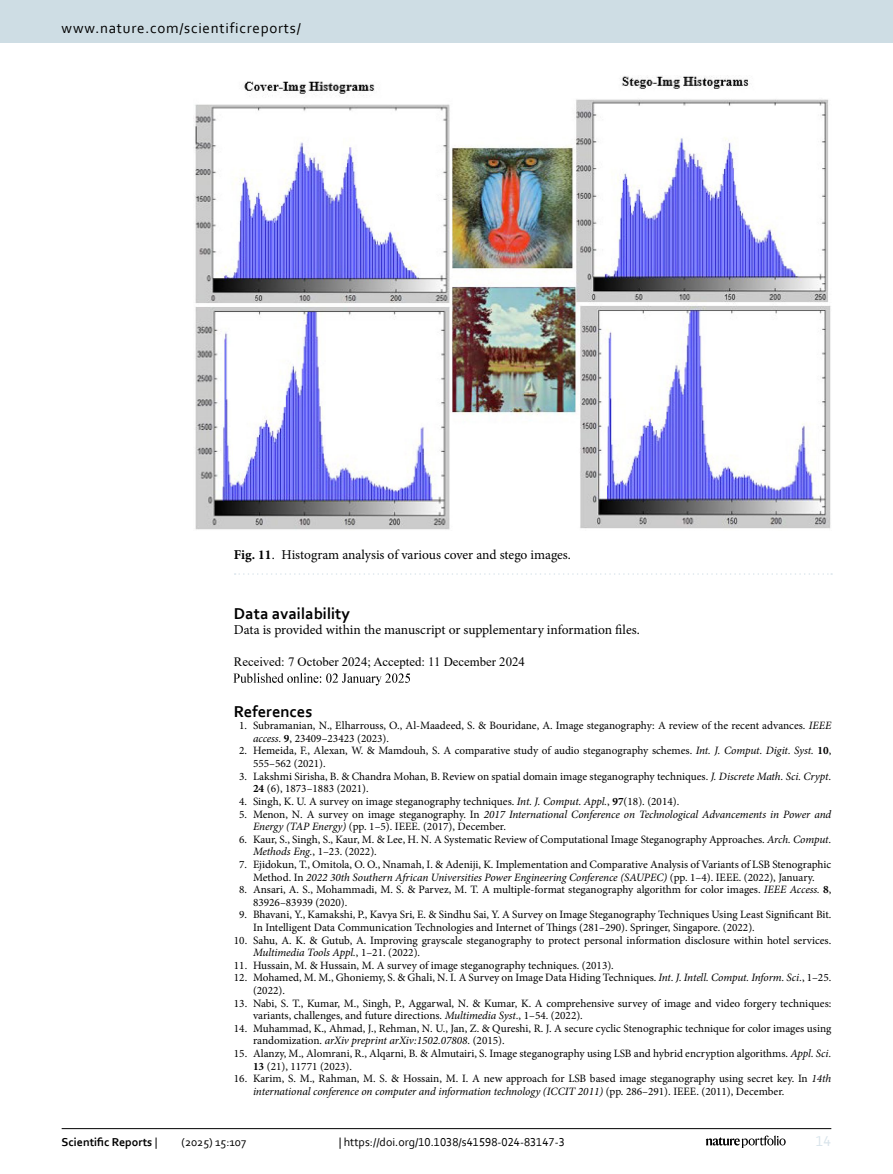
<style>
.page{position:relative;width:893px;height:1174px;background:#fff}
.page>*{position:absolute;margin:0;border:0;box-sizing:border-box;transform-origin:0 0}
.Endmatter_Heading{font:700 16.5px "Corbel";color:#000}
.Literatur_Heading{font:700 16.5px "Corbel";color:#000}
.t1{font:15px "Corbel";letter-spacing:.05em;color:#000}
.t2{font:15px "Corbel";color:#d9e4eb}
.Data_Availability{font:13.5px "Minion Pro";color:#000}
.Figure_Caption{font:13.5px "Minion Pro";letter-spacing:-.005em;color:#000}
.Article_History{font:12.75px "Times New Roman";color:#000}
.t3{font:12px "Corbel";color:#000}
.t4{font:700 12px "Corbel";color:#000}
.Literatur_Entry_1-99{font:11.25px/12.6px "Minion Pro";color:#000}
.Literatur_Entry_1-99-2{font:italic 11.25px/12.6px "Minion Pro";letter-spacing:-.005em;color:#000}
.s1{font-weight:700}
.s2{font-style:italic}
.s3{font-style:normal}
.s4{font-weight:400}
</style>
<div class="page">
<img style="left:234px;top:673px;width:176px;height:13px">
<img style="left:193px;top:76px;width:638px;height:454px">
<svg style="left:235px;top:573px;width:597px;height:2px"></svg>
<hr style="left:62px;top:1128px;width:769px;height:1px;background:#000">
<svg style="left:706px;top:1135px;width:80px;height:12px"></svg>
<div style="left:0;top:0;width:893px;height:43px;background:#cedde4"></div>
<h2 class="t1" style="left:62px;top:18px;width:241px">www.nature.com/scientificreports/</h2>
<p class="Figure_Caption" style="left:234px;top:545px;width:339px"><span class="s1">Fig. 11</span>. Histogram analysis of various cover and stego images.</p>
<p class="Endmatter_Heading" style="left:234px;top:603px;width:118px">Data availability</p>
<p class="Data_Availability" style="left:234px;top:621px;width:407px">Data is provided within the manuscript or supplementary information files.</p>
<p class="Article_History" style="left:234px;top:652px;width:292px">Received: 7 October 2024; Accepted: 11 December 2024</p>
<p class="Literatur_Heading" style="left:234px;top:701px;width:80px">References</p>
<p class="Literatur_Entry_1-99" style="left:253px;top:719px;width:580px;text-indent:-14px">1. Subramanian, N., Elharrouss, O., Al-Maadeed, S. &amp; Bouridane, A. Image steganography: A review of the recent advances. <span class="s2">IEEE access.</span> <span class="s1">9</span>, 23409–23423 (2023).</p>
<p class="Literatur_Entry_1-99" style="left:253px;top:744px;width:580px;text-indent:-14px">2. Hemeida, F., Alexan, W. &amp; Mamdouh, S. A comparative study of audio steganography schemes. <span class="s2">Int. J. Comput. Digit. Syst.</span> <span class="s1">10</span>,<br>555–562 (2021).</p>
<p class="Literatur_Entry_1-99" style="left:253px;top:770px;width:580px;text-indent:-14px">3. Lakshmi Sirisha, B. &amp; Chandra Mohan, B. Review on spatial domain image steganography techniques. <span class="s2">J. Discrete Math. Sci. Crypt.<br></span><span class="s1">24</span> (6), 1873–1883 (2021).</p>
<p class="Literatur_Entry_1-99" style="left:239px;top:795px;width:442px">4. Singh, K. U. A survey on image steganography techniques. <span class="s2">Int. J. Comput. Appl.</span>, <span class="s1">97</span>(18). (2014).</p>
<p class="Literatur_Entry_1-99-2" style="left:253px;top:807px;width:580px;text-indent:-14px"><span class="s3">5. Menon, N. A survey on image steganography. In</span> 2017 International Conference on Technological Advancements in Power and<br>Energy (TAP Energy) <span class="s3">(pp. 1–5). IEEE. (2017), December.</span></p>
<p class="Literatur_Entry_1-99" style="left:253px;top:833px;width:580px;text-indent:-14px">6. Kaur, S., Singh, S., Kaur, M. &amp; Lee, H. N. A Systematic Review of Computational Image Steganography Approaches. <span class="s2">Arch. Comput.<br>Methods Eng.</span>, 1–23. (2022).</p>
<p class="Literatur_Entry_1-99" style="left:239px;top:858px;width:594px;text-align:center">7. Ejidokun, T., Omitola, O. O., Nnamah, I. &amp; Adeniji, K. Implementation and Comparative Analysis of Variants of LSB Stenographic<br>Method. In <span class="s2">2022 30th Southern African Universities Power Engineering Conference (SAUPEC)</span> (pp. 1–4). IEEE. (2022), January.</p>
<p class="Literatur_Entry_1-99" style="left:253px;top:883px;width:580px;text-indent:-14px">8. Ansari, A. S., Mohammadi, M. S. &amp; Parvez, M. T. A multiple-format steganography algorithm for color images. <span class="s2">IEEE Access.</span> <span class="s1">8</span>,<br>83926–83939 (2020).</p>
<p class="Literatur_Entry_1-99" style="left:253px;top:908px;width:580px;text-indent:-14px">9. Bhavani, Y., Kamakshi, P., Kavya Sri, E. &amp; Sindhu Sai, Y. A Survey on Image Steganography Techniques Using Least Significant Bit.<br>In Intelligent Data Communication Technologies and Internet of Things (281–290). Springer, Singapore. (2022).</p>
<p class="Literatur_Entry_1-99" style="left:253px;top:933px;width:580px;text-indent:-19px">10. Sahu, A. K. &amp; Gutub, A. Improving grayscale steganography to protect personal information disclosure within hotel services.<br><span class="s2">Multimedia Tools Appl.</span>, 1–21. (2022).</p>
<p class="Literatur_Entry_1-99" style="left:234px;top:959px;width:381px">11. Hussain, M. &amp; Hussain, M. A survey of image steganography techniques. (2013).</p>
<p class="Literatur_Entry_1-99" style="left:253px;top:971px;width:580px;text-indent:-19px">12. Mohamed, M. M., Ghoniemy, S. &amp; Ghali, N. I. A Survey on Image Data Hiding Techniques. <span class="s2">Int. J. Intell. Comput. Inform. Sci.</span>, 1–25. (2022).</p>
<p class="Literatur_Entry_1-99" style="left:253px;top:996px;width:580px;text-indent:-19px">13. Nabi, S. T., Kumar, M., Singh, P., Aggarwal, N. &amp; Kumar, K. A comprehensive survey of image and video forgery techniques: variants, challenges, and future directions. <span class="s2">Multimedia Syst.</span>, 1–54. (2022).</p>
<p class="Literatur_Entry_1-99" style="left:253px;top:1022px;width:580px;text-indent:-19px">14. Muhammad, K., Ahmad, J., Rehman, N. U., Jan, Z. &amp; Qureshi, R. J. A secure cyclic Stenographic technique for color images using randomization. <span class="s2">arXiv preprint arXiv:1502.07808</span>. (2015).</p>
<p class="Literatur_Entry_1-99" style="left:253px;top:1047px;width:580px;text-indent:-19px">15. Alanzy, M., Alomrani, R., Alqarni, B. &amp; Almutairi, S. Image steganography using LSB and hybrid encryption algorithms. <span class="s2">Appl. Sci.<br></span><span class="s1">13</span> (21), 11771 (2023).</p>
<p class="Literatur_Entry_1-99" style="left:253px;top:1072px;width:580px;text-indent:-19px">16. Karim, S. M., Rahman, M. S. &amp; Hossain, M. I. A new approach for LSB based image steganography using secret key. In <span class="s2">14th international conference on computer and information technology (ICCIT 2011)</span> (pp. 286–291). IEEE. (2011), December.</p>
<p class="t4" style="left:62px;top:1134px;width:97px">Scientific Reports <span class="s4">|</span></p>
<p class="t3" style="left:181px;top:1134px;width:66px">(2025) 15:107</p>
<p class="t3" style="left:339px;top:1134px;width:228px">| https://doi.org/10.1038/s41598-024-83147-3</p>
<h2 class="t2" style="left:816px;top:1132px;width:17px">14</h2>
</div>
